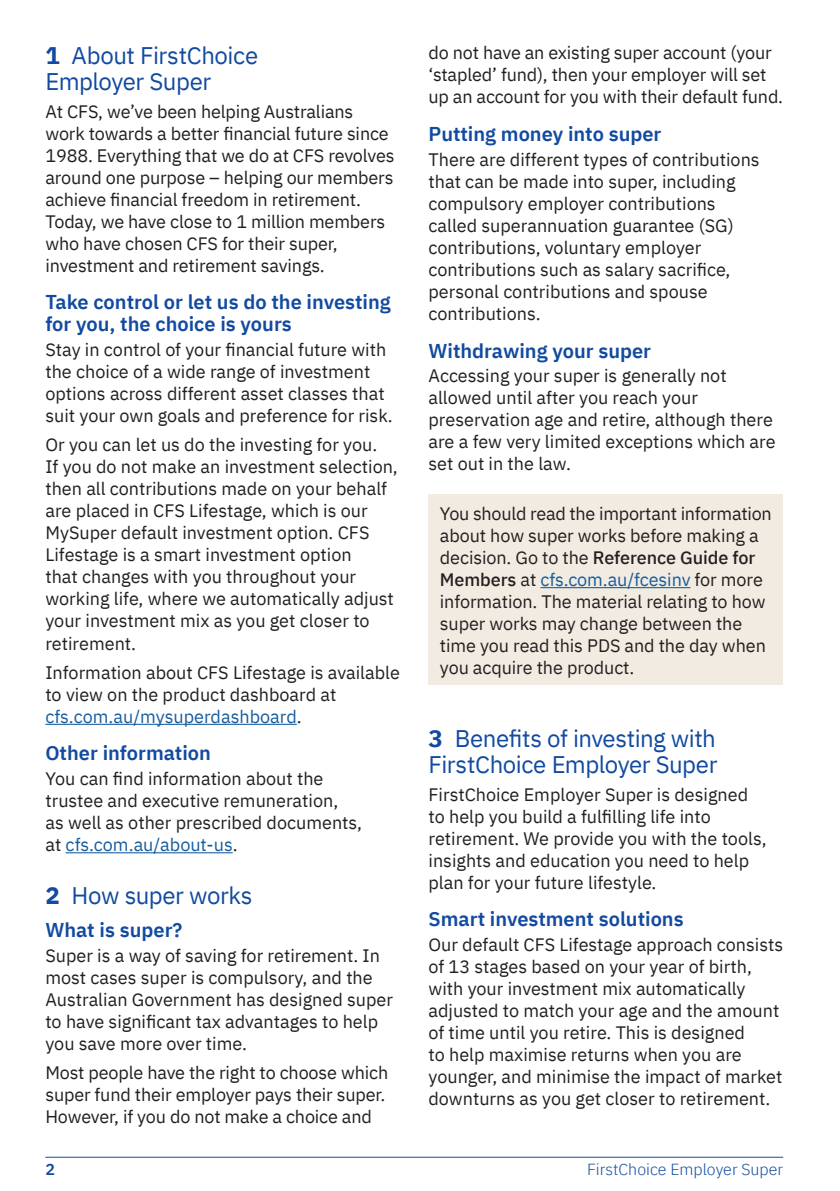
<style>
.page{position:relative;width:840px;height:1191px;background:#fff}
.page>*{position:absolute;margin:0;border:0;box-sizing:border-box;transform-origin:0 0}
.PDS_TEXT_Subhead_1_-_Heavy_Number{font:24px/26px "IBM Plex Sans";letter-spacing:-.02em;color:#114aa0}
.PDS_TEXT_Subhead_2{font:600 20px/22px "IBM Plex Sans";color:#114aa0}
.PDS_TEXT_Body{font:18px/22px "IBM Plex Sans";color:#231f20}
.t1{font:300 16px "IBM Plex Sans";color:#114aa0}
.t2{font:600 16px "IBM Plex Sans";color:#114aa0}
.s1{font-weight:700}
.s2{color:#175d9e}
.s3{font-weight:500}
</style>
<div class="page">
<hr style="left:45px;top:1156px;width:737px;height:1px;background:#114aa0">
<hr style="left:45px;top:724px;width:251px;height:1px;background:#175d9e">
<hr style="left:66px;top:852px;width:166px;height:1px;background:#175d9e">
<div style="left:428px;top:494px;width:354px;height:191px;background:#f1ebe1"></div>
<hr style="left:540px;top:587px;width:150px;height:1px;background:#175d9e">
<p class="PDS_TEXT_Subhead_1_-_Heavy_Number" style="left:45px;top:41px;width:214px"><span class="s1">1</span> About FirstChoice<br>Employer Super</p>
<p class="PDS_TEXT_Body" style="left:45px;top:99px;width:350px">At CFS, we’ve been helping Australians work towards a better financial future since 1988. Everything that we do at CFS revolves around one purpose – helping our members achieve financial freedom in retirement.<br>Today, we have close to 1 million members who have chosen CFS for their super, investment and retirement savings.</p>
<p class="PDS_TEXT_Subhead_2" style="left:45px;top:290px;width:347px">Take control or let us do the investing for you, the choice is yours</p>
<p class="PDS_TEXT_Body" style="left:45px;top:337px;width:349px">Stay in control of your financial future with the choice of a wide range of investment options across different asset classes that suit your own goals and preference for risk.</p>
<p class="PDS_TEXT_Body" style="left:45px;top:432px;width:354px">Or you can let us do the investing for you.<br>If you do not make an investment selection, then all contributions made on your behalf are placed in CFS Lifestage, which is our MySuper default investment option. CFS Lifestage is a smart investment option<br>that changes with you throughout your working life, where we automatically adjust your investment mix as you get closer to retirement.</p>
<p class="PDS_TEXT_Body" style="left:45px;top:659px;width:356px">Information about CFS Lifestage is available to view on the product dashboard at <span class="s2">cfs.com.au/mysuperdashboard</span>.</p>
<p class="PDS_TEXT_Subhead_2" style="left:45px;top:740px;width:167px">Other information</p>
<p class="PDS_TEXT_Body" style="left:45px;top:766px;width:318px">You can find information about the trustee and executive remuneration,<br>as well as other prescribed documents, at <span class="s2">cfs.com.au/about-us</span>.</p>
<p class="PDS_TEXT_Subhead_1_-_Heavy_Number" style="left:45px;top:880px;width:208px"><span class="s1">2</span> How super works</p>
<p class="PDS_TEXT_Subhead_2" style="left:45px;top:917px;width:138px">What is super?</p>
<p class="PDS_TEXT_Body" style="left:45px;top:943px;width:349px">Super is a way of saving for retirement. In most cases super is compulsory, and the Australian Government has designed super to have significant tax advantages to help you save more over time.</p>
<p class="PDS_TEXT_Body" style="left:45px;top:1060px;width:344px">Most people have the right to choose which super fund their employer pays their super.<br>However, if you do not make a choice and</p>
<p class="PDS_TEXT_Body" style="left:428px;top:41px;width:356px">do not have an existing super account (your ‘stapled’ fund), then your employer will set up an account for you with their default fund.</p>
<p class="PDS_TEXT_Subhead_2" style="left:428px;top:121px;width:234px">Putting money into super</p>
<p class="PDS_TEXT_Body" style="left:428px;top:147px;width:332px">There are different types of contributions that can be made into super, including compulsory employer contributions called superannuation guarantee (SG) contributions, voluntary employer contributions such as salary sacrifice, personal contributions and spouse contributions.</p>
<p class="PDS_TEXT_Subhead_2" style="left:428px;top:338px;width:224px">Withdrawing your super</p>
<p class="PDS_TEXT_Body" style="left:428px;top:363px;width:348px">Accessing your super is generally not allowed until after you reach your preservation age and retire, although there are a few very limited exceptions which are set out in the law.</p>
<p class="PDS_TEXT_Body" style="left:439px;top:501px;width:333px">You should read the important information about how super works before making a decision. Go to the <span class="s3">Reference Guide for Members</span> at <span class="s2">cfs.com.au/fcesinv</span> for more information. The material relating to how super works may change between the time you read this PDS and the day when you acquire the product.</p>
<p class="PDS_TEXT_Subhead_1_-_Heavy_Number" style="left:428px;top:723px;width:290px"><span class="s1">3</span> Benefits of investing with<br>FirstChoice Employer Super</p>
<p class="PDS_TEXT_Body" style="left:428px;top:782px;width:339px">FirstChoice Employer Super is designed to help you build a fulfilling life into retirement. We provide you with the tools, insights and education you need to help plan for your future lifestyle.</p>
<p class="PDS_TEXT_Subhead_2" style="left:428px;top:906px;width:256px">Smart investment solutions</p>
<p class="PDS_TEXT_Body" style="left:428px;top:932px;width:356px">Our default CFS Lifestage approach consists of 13 stages based on your year of birth, with your investment mix automatically adjusted to match your age and the amount of time until you retire. This is designed<br>to help maximise returns when you are younger, and minimise the impact of market downturns as you get closer to retirement.</p>
<p class="t2" style="left:45px;top:1156px;width:11px">2</p>
<p class="t1" style="left:586px;top:1156px;width:197px">FirstChoice Employer Super</p>
</div>
